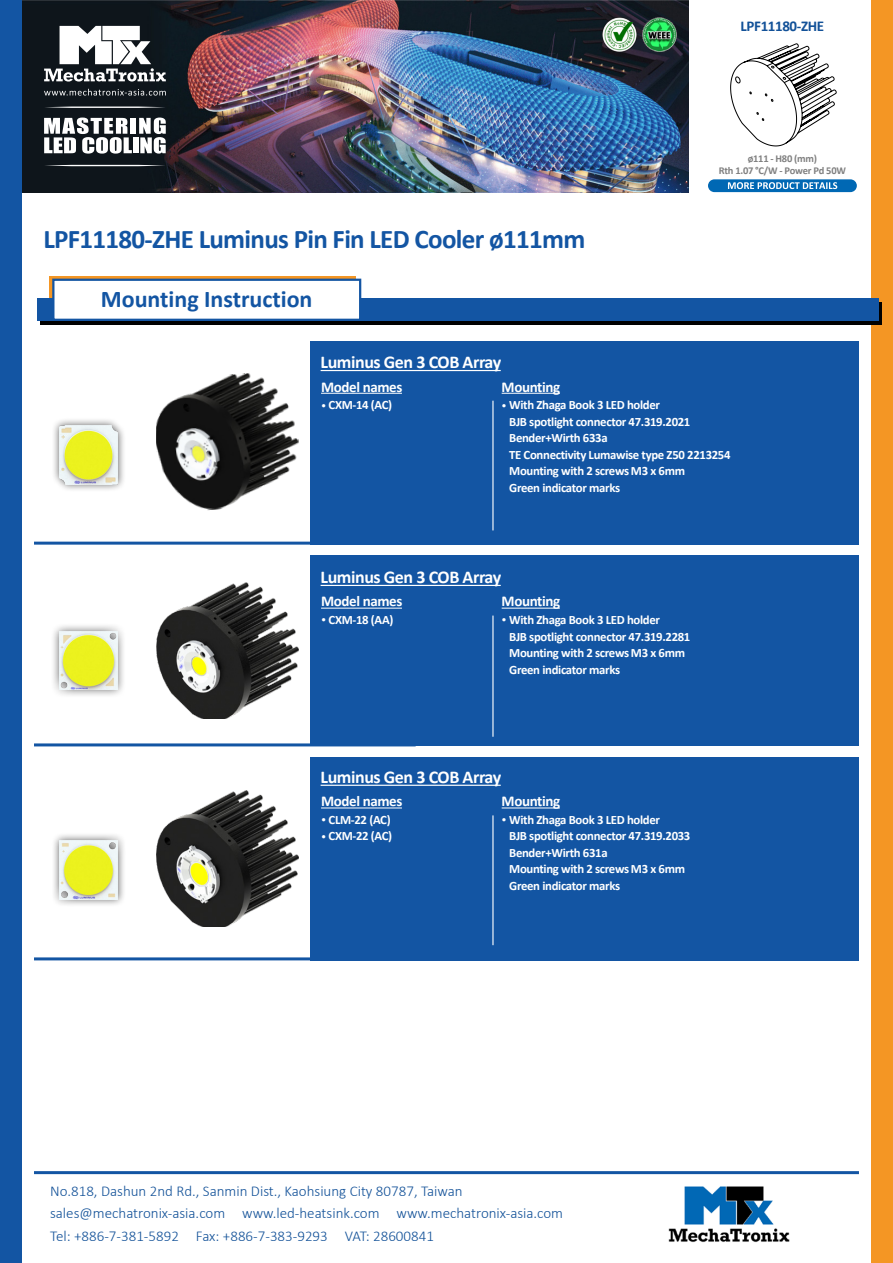
<style>
.page{position:relative;width:893px;height:1263px;background:#fff}
.page>*{position:absolute;margin:0;border:0;box-sizing:border-box;transform-origin:0 0}
.t1{font:700 27px "Calibri";letter-spacing:-.025em;color:#1355a3}
.t2{font:700 24px "Calibri";color:#1355a3}
.t3{font:700 18px "Calibri";letter-spacing:-.025em;color:#fff}
.t4{font:300 15px/22.5px "Calibri";color:#125198}
.t5{font:700 15px "Calibri";letter-spacing:-.025em;color:#fff}
.t6{font:700 15px "Calibri";letter-spacing:-.025em;color:#125198}
.t7{font:700 12.75px "Calibri";letter-spacing:-.025em;color:#fff}
.t8{font:700 10.5px/12px "Calibri";letter-spacing:-.025em;color:#808080;text-align:center}
.s1{font-weight:400;font-size:10.5px}
</style>
<div class="page">
<img style="left:21px;top:0;width:668px;height:192px">
<div style="left:872px;top:0;width:21px;height:1263px;background:#f49624"></div>
<div style="left:0;top:0;width:21px;height:1263px;background:#1355a3"></div>
<hr style="left:34px;top:1171px;width:825px;height:3px;background:#1355a3">
<img style="left:668px;top:1186px;width:122px;height:57px">
<img style="left:602px;top:17px;width:34px;height:34px">
<img style="left:642px;top:17px;width:34px;height:34px">
<svg style="left:44px;top:26px;width:122px;height:56px"></svg>
<svg style="left:44px;top:89px;width:122px;height:7px"></svg>
<svg style="left:44px;top:107px;width:122px;height:1px"></svg>
<svg style="left:44px;top:165px;width:122px;height:1px"></svg>
<div style="left:131px;top:118px;width:5px;height:16px;background:#fff"></div>
<svg style="left:44px;top:118px;width:88px;height:36px"></svg>
<div style="left:133px;top:137px;width:5px;height:16px;background:#fff"></div>
<svg style="left:139px;top:118px;width:27px;height:36px"></svg>
<div style="left:708px;top:179px;width:149px;height:13px;background:#0068b4;border-radius:6px"></div>
<svg style="left:728px;top:182px;width:109px;height:7px"></svg>
<svg style="left:730px;top:43px;width:107px;height:103px"></svg>
<svg style="left:49px;top:276px;width:307px;height:22px"></svg>
<svg style="left:40px;top:302px;width:842px;height:22px;background:#030e1b"></svg>
<div style="left:37px;top:298px;width:842px;height:22px;background:#1355a3"></div>
<div style="left:52px;top:279px;width:309px;height:42px;background:#fff;border:2px solid #1355a3"></div>
<img style="left:156px;top:373px;width:143px;height:138px">
<img style="left:156px;top:583px;width:143px;height:136px">
<img style="left:156px;top:791px;width:143px;height:136px">
<div style="left:311px;top:342px;width:548px;height:203px;background:#1355a3"></div>
<div style="left:311px;top:555px;width:548px;height:191px;background:#1355a3"></div>
<div style="left:311px;top:757px;width:548px;height:203px;background:#1355a3"></div>
<hr style="left:321px;top:393px;width:81px;height:1px;background:#fff">
<hr style="left:321px;top:608px;width:81px;height:1px;background:#fff">
<hr style="left:321px;top:807px;width:81px;height:1px;background:#fff">
<hr style="left:321px;top:370px;width:180px;height:1px;background:#fff">
<hr style="left:321px;top:585px;width:180px;height:1px;background:#fff">
<hr style="left:321px;top:785px;width:180px;height:1px;background:#fff">
<hr style="left:492px;top:401px;width:2px;height:129px;background:#fff">
<hr style="left:492px;top:615px;width:2px;height:122px;background:#fff">
<hr style="left:492px;top:815px;width:2px;height:130px;background:#fff">
<hr style="left:502px;top:393px;width:58px;height:1px;background:#fff">
<hr style="left:502px;top:608px;width:58px;height:1px;background:#fff">
<hr style="left:502px;top:807px;width:58px;height:1px;background:#fff">
<hr style="left:34px;top:542px;width:382px;height:3px;background:#1355a3">
<hr style="left:34px;top:743px;width:382px;height:3px;background:#1355a3">
<hr style="left:34px;top:957px;width:382px;height:3px;background:#1355a3">
<div style="left:51px;top:417px;width:75px;height:75px;background:#000;opacity:.65"></div>
<img style="left:59px;top:426px;width:59px;height:58px">
<div style="left:51px;top:622px;width:76px;height:77px;background:#000;opacity:.65"></div>
<img style="left:60px;top:631px;width:57px;height:58px">
<div style="left:51px;top:832px;width:75px;height:75px;background:#000;opacity:.65"></div>
<img style="left:59px;top:840px;width:59px;height:59px">
<p class="t6" style="left:741px;top:16px;width:85px">LPF11180-ZHE</p>
<p class="t1" style="left:43px;top:220px;width:543px">LPF11180-ZHE Luminus Pin Fin LED Cooler ø111mm</p>
<p class="t2" style="left:101px;top:282px;width:213px">Mounting Instruction</p>
<p class="t3" style="left:321px;top:350px;width:182px">Luminus Gen 3 COB Array</p>
<p class="t8" style="left:719px;top:152px;width:128px">ø111 - H80 (mm)<br>Rth 1.07 °C/W - Power Pd 50W</p>
<p class="t5" style="left:321px;top:376px;width:83px">Model names</p>
<p class="t7" style="left:321px;top:396px;width:73px"><span class="s1">•</span> CXM-14 (AC)</p>
<p class="t5" style="left:502px;top:376px;width:60px">Mounting</p>
<p class="t7" style="left:502px;top:396px;width:160px"><span class="s1">•</span> With Zhaga Book 3 LED holder</p>
<p class="t7" style="left:509px;top:412px;width:183px">BJB spotlight connector 47.319.2021</p>
<p class="t7" style="left:509px;top:429px;width:100px">Bender+Wirth 633a</p>
<p class="t7" style="left:509px;top:445px;width:223px">TE Connectivity Lumawise type Z50 2213254</p>
<p class="t7" style="left:509px;top:462px;width:177px">Mounting with 2 screws M3 x 6mm</p>
<p class="t7" style="left:509px;top:478px;width:112px">Green indicator marks</p>
<p class="t3" style="left:321px;top:565px;width:182px">Luminus Gen 3 COB Array</p>
<p class="t5" style="left:321px;top:591px;width:83px">Model names</p>
<p class="t7" style="left:321px;top:611px;width:74px"><span class="s1">•</span> CXM-18 (AA)</p>
<p class="t5" style="left:502px;top:591px;width:60px">Mounting</p>
<p class="t7" style="left:502px;top:611px;width:160px"><span class="s1">•</span> With Zhaga Book 3 LED holder</p>
<p class="t7" style="left:509px;top:627px;width:183px">BJB spotlight connector 47.319.2281</p>
<p class="t7" style="left:509px;top:644px;width:177px">Mounting with 2 screws M3 x 6mm</p>
<p class="t7" style="left:509px;top:660px;width:112px">Green indicator marks</p>
<p class="t3" style="left:321px;top:764px;width:182px">Luminus Gen 3 COB Array</p>
<p class="t5" style="left:321px;top:791px;width:83px">Model names</p>
<p class="t7" style="left:321px;top:811px;width:71px"><span class="s1">•</span> CLM-22 (AC)</p>
<p class="t7" style="left:321px;top:827px;width:73px"><span class="s1">•</span> CXM-22 (AC)</p>
<p class="t5" style="left:502px;top:791px;width:60px">Mounting</p>
<p class="t7" style="left:502px;top:811px;width:160px"><span class="s1">•</span> With Zhaga Book 3 LED holder</p>
<p class="t7" style="left:509px;top:827px;width:183px">BJB spotlight connector 47.319.2033</p>
<p class="t7" style="left:509px;top:844px;width:100px">Bender+Wirth 631a</p>
<p class="t7" style="left:509px;top:860px;width:177px">Mounting with 2 screws M3 x 6mm</p>
<p class="t7" style="left:509px;top:877px;width:112px">Green indicator marks</p>
<p class="t4" style="left:50px;top:1179px;width:515px">No.818, Dashun 2nd Rd., Sanmin Dist., Kaohsiung City 80787, Taiwan sales@mechatronix-asia.com www.led-heatsink.com www.mechatronix-asia.com<br>Tel: +886-7-381-5892 Fax: +886-7-383-9293 VAT: 28600841</p>
</div>
